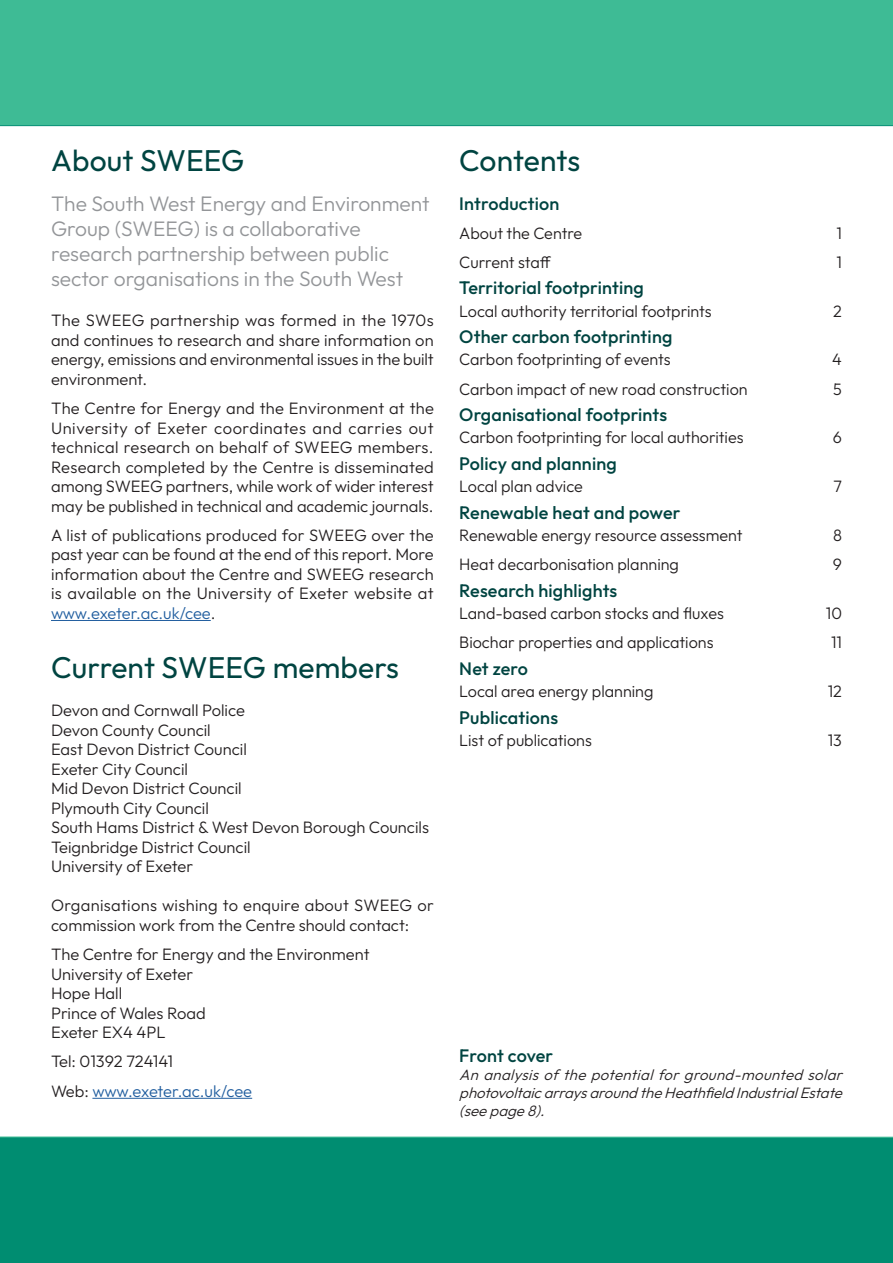
<style>
.page{position:relative;width:893px;height:1263px;background:#fff}
.page>*{position:absolute;margin:0;border:0;box-sizing:border-box;transform-origin:0 0}
.Heading2{font:30px "Outfit";letter-spacing:.005em;color:#004441}
.Intro_caption{font:300 21px/25.2px "Outfit";color:#939598}
.TOC1{font:500 18px "Outfit";letter-spacing:.01em;color:#004441}
.Body1{font:300 16.5px/19.5px "Outfit";color:#231f20}
.Body1-2{font:300 16.5px "Outfit";letter-spacing:-.015em;color:#215e9f}
.t1{font:italic 300 15px/18px "Outfit";color:#231f20;text-align:justify}
.s1{color:#215e9f}
.s2{color:#231f20}
</style>
<div class="page">
<div style="left:0;top:1136px;width:893px;height:127px;background:#008d71"></div>
<div style="left:0;top:0;width:893px;height:126px;background:#3ebb95"></div>
<hr style="left:51px;top:620px;width:160px;height:1px;background:#215e9f">
<hr style="left:92px;top:1098px;width:160px;height:1px;background:#215e9f">
<p class="Heading2" style="left:51px;top:143px;width:195px">About SWEEG</p>
<p class="Intro_caption" style="left:51px;top:191px;width:380px">The South West Energy and Environment Group (SWEEG) is a collaborative research partnership between public sector organisations in the South West</p>
<p class="Body1" style="left:51px;top:311px;width:384px;text-align:justify">The SWEEG partnership was formed in the 1970s and continues to research and share information on energy, emissions and environmental issues in the built environment.</p>
<p class="Body1" style="left:51px;top:398px;width:384px;text-align:justify">The Centre for Energy and the Environment at the University of Exeter coordinates and carries out technical research on behalf of SWEEG members.<br>Research completed by the Centre is disseminated among SWEEG partners, while work of wider interest may be published in technical and academic journals.</p>
<p class="Body1" style="left:51px;top:525px;width:384px;text-align:justify">A list of publications produced for SWEEG over the past year can be found at the end of this report. More information about the Centre and SWEEG research is available on the University of Exeter website at <span class="s1">www.exeter.ac.uk/cee</span>.</p>
<p class="Heading2" style="left:51px;top:650px;width:349px">Current SWEEG members</p>
<p class="Body1" style="left:51px;top:701px;width:379px">Devon and Cornwall Police<br>Devon County Council<br>East Devon District Council<br>Exeter City Council<br>Mid Devon District Council<br>Plymouth City Council<br>South Hams District &amp; West Devon Borough Councils<br>Teignbridge District Council<br>University of Exeter</p>
<p class="Body1" style="left:51px;top:896px;width:384px">Organisations wishing to enquire about SWEEG or commission work from the Centre should contact:</p>
<p class="Body1" style="left:51px;top:944px;width:320px">The Centre for Energy and the Environment<br>University of Exeter<br>Hope Hall<br>Prince of Wales Road<br>Exeter EX4 4PL</p>
<p class="Body1" style="left:51px;top:1052px;width:124px">Tel: 01392 724141</p>
<p class="Body1-2" style="left:51px;top:1081px;width:203px"><span class="s2">Web:</span> www.exeter.ac.uk/cee</p>
<p class="Heading2" style="left:459px;top:143px;width:122px">Contents</p>
<p class="TOC1" style="left:459px;top:193px;width:102px">Introduction</p>
<p class="Body1" style="left:459px;top:223px;width:125px">About the Centre</p>
<p class="Body1" style="left:836px;top:223px;width:7px">1</p>
<p class="Body1" style="left:459px;top:252px;width:93px">Current staff</p>
<p class="Body1" style="left:836px;top:252px;width:7px">1</p>
<p class="TOC1" style="left:459px;top:278px;width:186px">Territorial footprinting</p>
<p class="Body1" style="left:459px;top:301px;width:254px">Local authority territorial footprints</p>
<p class="Body1" style="left:833px;top:301px;width:10px">2</p>
<p class="TOC1" style="left:459px;top:327px;width:215px">Other carbon footprinting</p>
<p class="Body1" style="left:459px;top:350px;width:213px">Carbon footprinting of events</p>
<p class="Body1" style="left:832px;top:350px;width:11px">4</p>
<p class="Body1" style="left:459px;top:379px;width:290px">Carbon impact of new road construction</p>
<p class="Body1" style="left:833px;top:379px;width:10px">5</p>
<p class="TOC1" style="left:459px;top:405px;width:209px">Organisational footprints</p>
<p class="Body1" style="left:459px;top:428px;width:286px">Carbon footprinting for local authorities</p>
<p class="Body1" style="left:833px;top:428px;width:11px">6</p>
<p class="TOC1" style="left:459px;top:453px;width:159px">Policy and planning</p>
<p class="Body1" style="left:459px;top:476px;width:125px">Local plan advice</p>
<p class="Body1" style="left:833px;top:476px;width:10px">7</p>
<p class="TOC1" style="left:459px;top:502px;width:223px">Renewable heat and power</p>
<p class="Body1" style="left:459px;top:525px;width:285px">Renewable energy resource assessment</p>
<p class="Body1" style="left:833px;top:525px;width:10px">8</p>
<p class="Body1" style="left:459px;top:554px;width:221px">Heat decarbonisation planning</p>
<p class="Body1" style="left:833px;top:554px;width:11px">9</p>
<p class="TOC1" style="left:459px;top:580px;width:160px">Research highlights</p>
<p class="Body1" style="left:459px;top:603px;width:266px">Land-based carbon stocks and fluxes</p>
<p class="Body1" style="left:826px;top:603px;width:18px">10</p>
<p class="Body1" style="left:459px;top:632px;width:256px">Biochar properties and applications</p>
<p class="Body1" style="left:831px;top:632px;width:12px">11</p>
<p class="TOC1" style="left:459px;top:658px;width:70px">Net zero</p>
<p class="Body1" style="left:459px;top:681px;width:196px">Local area energy planning</p>
<p class="Body1" style="left:828px;top:681px;width:16px">12</p>
<p class="TOC1" style="left:459px;top:707px;width:100px">Publications</p>
<p class="Body1" style="left:459px;top:730px;width:134px">List of publications</p>
<p class="Body1" style="left:828px;top:730px;width:16px">13</p>
<p class="TOC1" style="left:459px;top:1045px;width:95px">Front cover</p>
<p class="t1" style="left:459px;top:1065px;width:389px">An analysisofthe potentialforground-mounted solar photovoltaicarraysaround theHeathfield IndustrialEstate (seepage8).</p>
</div>
